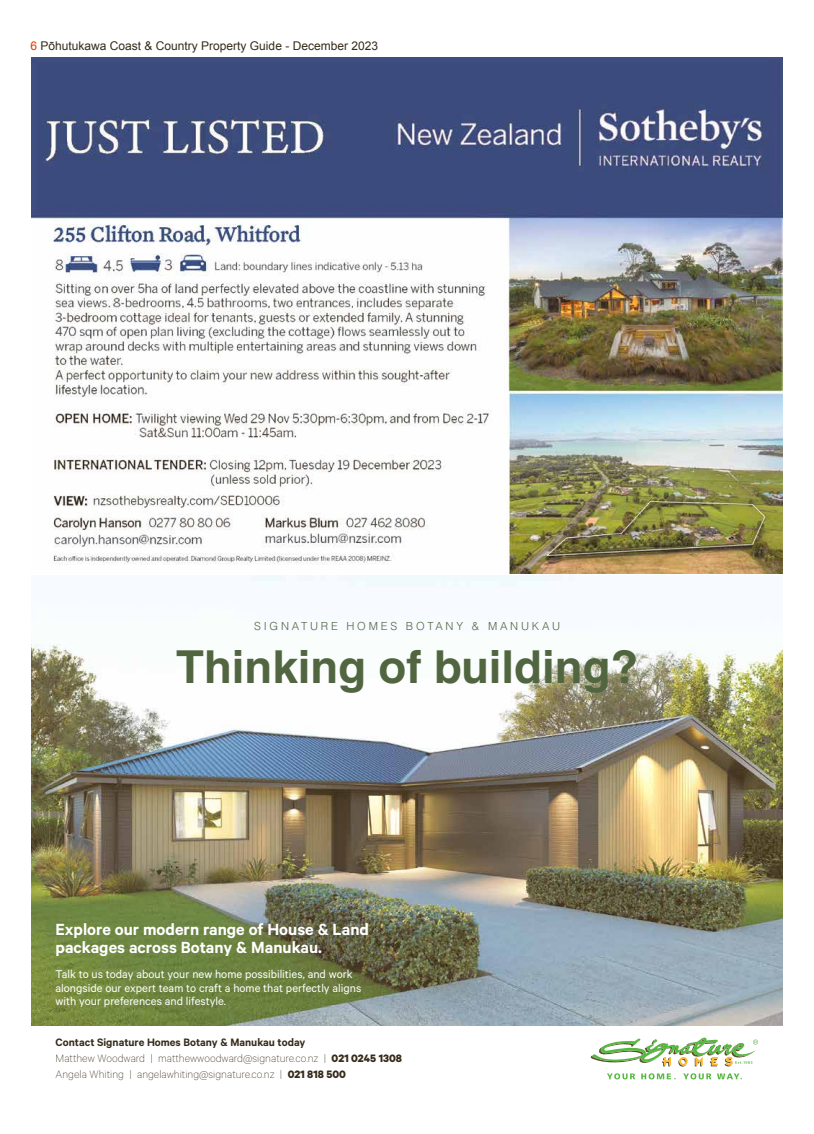
<style>
.page{position:relative;width:814px;height:1134px;background:#fff}
.page>*{position:absolute;margin:0;border:0;box-sizing:border-box;transform-origin:0 0}
.t1{font:700 45.5px "Helvetica LT Std";color:#516640}
.t2{font:600 18.2px/18.1px "Calibre";color:#fff}
.t3{font:12.7px/13.1px "Calibre";color:#fff}
.t4{font:100 12.1px/16.2px "Calibre";color:#362b1a}
.t5{font:12px "Arial";color:#362b1a}
.t6{font:300 11.1px "Helvetica LT Std";letter-spacing:.25em;color:#516640}
.s1{color:#e33800}
.s2{font-weight:600}
.s3{font-weight:700}
</style>
<div class="page">
<img style="left:31px;top:58px;width:751px;height:516px">
<img style="left:31px;top:575px;width:751px;height:505px">
<svg style="left:607px;top:1073px;width:28px;height:6px"></svg>
<svg style="left:641px;top:1073px;width:101px;height:6px"></svg>
<svg style="left:590px;top:1037px;width:168px;height:29px"></svg>
<p class="t5" style="left:30px;top:38px;width:349px"><span class="s1">6</span> Pōhutukawa Coast &amp; Country Property Guide - December 2023</p>
<p class="t6" style="left:254px;top:619px;width:308px">SIGNATURE HOMES BOTANY &amp; MANUKAU</p>
<h1 class="t1" style="left:176px;top:639px;width:463px">Thinking of building?</h1>
<h2 class="t2" style="left:56px;top:920px;width:315px">Explore our modern range of House &amp; Land packages across Botany &amp; Manukau.</h2>
<p class="t3" style="left:56px;top:967px;width:307px">Talk to us today about your new home possibilities, and work alongside our expert team to craft a home that perfectly aligns with your preferences and lifestyle.</p>
<p class="t4" style="left:56px;top:1033px;width:348px"><span class="s2">Contact Signature Homes Botany &amp; Manukau today<br></span>Matthew Woodward | matthewwoodward@signature.co.nz | <span class="s3">021 0245 1308<br></span>Angela Whiting | angelawhiting@signature.co.nz | <span class="s3">021 818 500</span></p>
</div>
